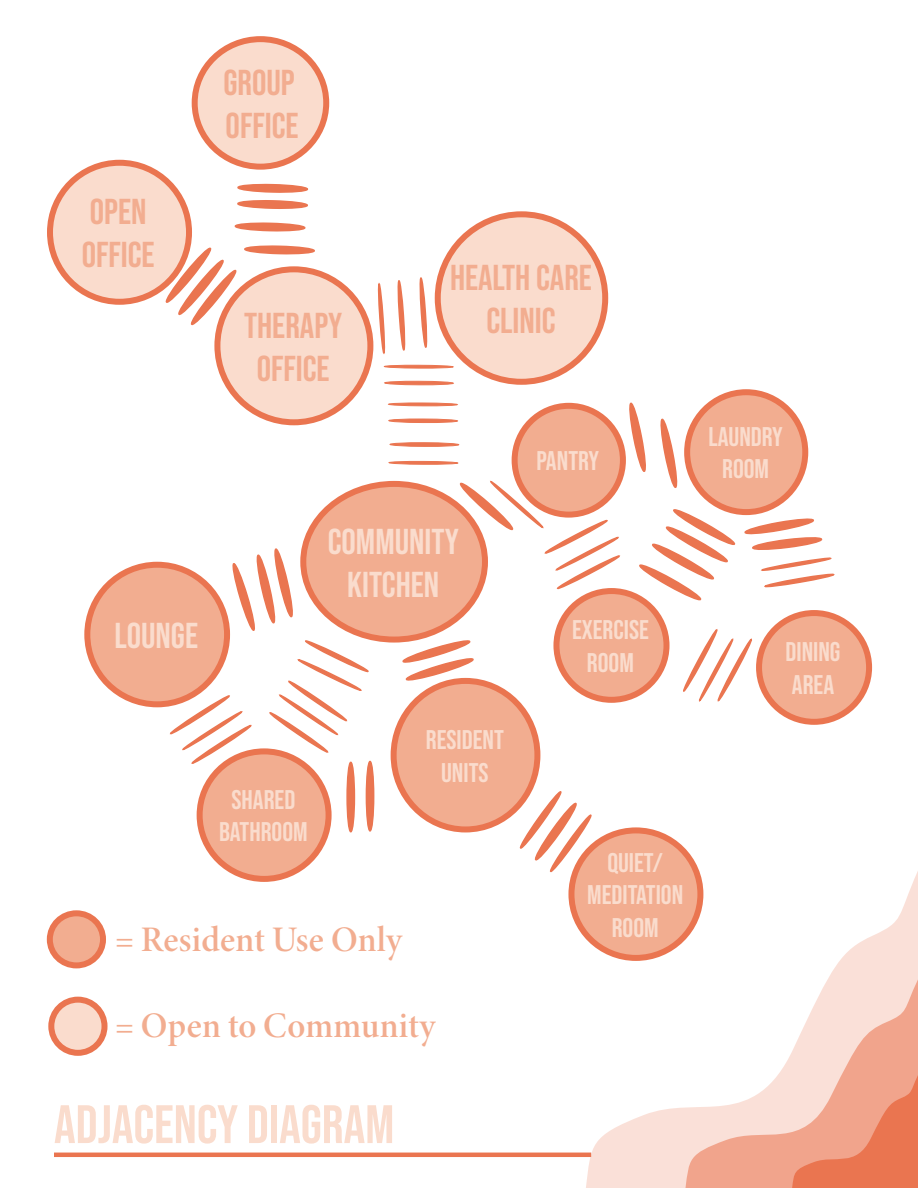
<style>
.page{position:relative;width:918px;height:1188px;background:#fff}
.page>*{position:absolute;margin:0;border:0;box-sizing:border-box;transform-origin:0 0}
.t1{font:54px "Bebas Neue";color:#fadccd}
.t2{font:36px/43.2px "Bebas Neue";color:#f2ad90;text-align:center}
.t3{font:36px "Minion Variable Concept";letter-spacing:.005em;color:#f2ad90}
.t4{font:36px/43.2px "Bebas Neue";color:#fadccd;text-align:center}
.t5{font:27px/32.4px "Bebas Neue";color:#fadccd;text-align:center}
</style>
<div class="page">
<hr style="left:54px;top:1153px;width:537px;height:4px;background:#ea7550">
<svg style="left:586px;top:870px;width:332px;height:318px"></svg>
<svg style="left:686px;top:979px;width:232px;height:209px"></svg>
<svg style="left:792px;top:1075px;width:126px;height:113px;background:#ef987c"></svg>
<div style="left:217px;top:269px;width:153px;height:153px;background:#fadccd;border-radius:50%"></div>
<div style="left:214px;top:266px;width:159px;height:159px;border:6px solid #ea7550;border-radius:50%"></div>
<div style="left:303px;top:484px;width:182px;height:156px;background:#f2ad90;border-radius:50%"></div>
<div style="left:300px;top:481px;width:188px;height:162px;border:6px solid #ea7550;border-radius:50%"></div>
<div style="left:195px;top:39px;width:131px;height:128px;background:#fadccd;border-radius:50%"></div>
<div style="left:192px;top:36px;width:137px;height:134px;border:6px solid #ea7550;border-radius:50%"></div>
<div style="left:50px;top:163px;width:139px;height:139px;background:#fadccd;border-radius:50%"></div>
<div style="left:47px;top:160px;width:145px;height:145px;border:6px solid #ea7550;border-radius:50%"></div>
<div style="left:87px;top:565px;width:140px;height:139px;background:#f2ad90;border-radius:50%"></div>
<div style="left:84px;top:562px;width:146px;height:145px;border:6px solid #ea7550;border-radius:50%"></div>
<div style="left:394px;top:681px;width:143px;height:148px;background:#f2ad90;border-radius:50%"></div>
<div style="left:391px;top:678px;width:149px;height:154px;border:6px solid #ea7550;border-radius:50%"></div>
<div style="left:556px;top:591px;width:111px;height:109px;background:#f2ad90;border-radius:50%"></div>
<div style="left:553px;top:588px;width:117px;height:115px;border:6px solid #ea7550;border-radius:50%"></div>
<div style="left:438px;top:214px;width:167px;height:168px;background:#fadccd;border-radius:50%"></div>
<div style="left:435px;top:211px;width:173px;height:174px;border:6px solid #ea7550;border-radius:50%"></div>
<div style="left:687px;top:392px;width:118px;height:120px;background:#f2ad90;border-radius:50%"></div>
<div style="left:684px;top:389px;width:124px;height:126px;border:6px solid #ea7550;border-radius:50%"></div>
<div style="left:200px;top:751px;width:129px;height:128px;background:#f2ad90;border-radius:50%"></div>
<div style="left:197px;top:748px;width:135px;height:134px;border:6px solid #ea7550;border-radius:50%"></div>
<svg style="left:244px;top:245px;width:71px;height:10px"></svg>
<svg style="left:403px;top:638px;width:71px;height:45px"></svg>
<svg style="left:232px;top:548px;width:61px;height:83px"></svg>
<svg style="left:519px;top:789px;width:73px;height:84px"></svg>
<svg style="left:660px;top:419px;width:18px;height:69px"></svg>
<svg style="left:637px;top:508px;width:100px;height:93px"></svg>
<svg style="left:268px;top:640px;width:101px;height:113px"></svg>
<svg style="left:397px;top:280px;width:9px;height:71px"></svg>
<svg style="left:377px;top:283px;width:9px;height:71px"></svg>
<svg style="left:457px;top:481px;width:163px;height:110px"></svg>
<div style="left:347px;top:762px;width:7px;height:70px;background:#ea7550;border-radius:50%"></div>
<div style="left:346px;top:762px;width:9px;height:70px;border:2px solid #ea7550;border-radius:50%"></div>
<div style="left:366px;top:761px;width:8px;height:70px;background:#ea7550;border-radius:50%"></div>
<div style="left:366px;top:761px;width:8px;height:71px;border:2px solid #ea7550;border-radius:50%"></div>
<div style="left:50px;top:913px;width:53px;height:52px;background:#f2ad90;border-radius:50%"></div>
<div style="left:47px;top:910px;width:59px;height:58px;border:6px solid #ea7550;border-radius:50%"></div>
<div style="left:51px;top:1000px;width:54px;height:53px;background:#fadccd;border-radius:50%"></div>
<div style="left:48px;top:997px;width:60px;height:59px;border:6px solid #ea7550;border-radius:50%"></div>
<svg style="left:165px;top:245px;width:72px;height:83px"></svg>
<svg style="left:419px;top:277px;width:9px;height:71px"></svg>
<svg style="left:629px;top:403px;width:17px;height:69px"></svg>
<svg style="left:170px;top:693px;width:81px;height:73px"></svg>
<svg style="left:683px;top:629px;width:69px;height:73px"></svg>
<svg style="left:744px;top:518px;width:91px;height:70px"></svg>
<svg style="left:237px;top:183px;width:72px;height:26px"></svg>
<svg style="left:234px;top:222px;width:72px;height:10px"></svg>
<hr style="left:390px;top:443px;width:69px;height:3px;background:#ea7550;border-radius:50%">
<div style="left:390px;top:442px;width:69px;height:5px;border:1px solid #ea7550;border-radius:50%"></div>
<hr style="left:389px;top:461px;width:69px;height:3px;background:#ea7550;border-radius:50%">
<div style="left:389px;top:461px;width:69px;height:4px;border:1px solid #ea7550;border-radius:50%"></div>
<div style="left:388px;top:419px;width:70px;height:4px;border:1px solid #ea7550;border-radius:50%"></div>
<div style="left:388px;top:403px;width:70px;height:3px;border:1px solid #ea7550;border-radius:50%"></div>
<div style="left:384px;top:381px;width:70px;height:4px;border:1px solid #ea7550;border-radius:50%"></div>
<hr style="left:384px;top:365px;width:69px;height:3px;background:#ea7550;border-radius:50%">
<div style="left:384px;top:365px;width:70px;height:4px;border:1px solid #ea7550;border-radius:50%"></div>
<div style="left:515px;top:406px;width:108px;height:109px;background:#f2ad90;border-radius:50%"></div>
<div style="left:512px;top:403px;width:114px;height:115px;border:6px solid #ea7550;border-radius:50%"></div>
<div style="left:571px;top:830px;width:129px;height:128px;background:#f2ad90;border-radius:50%"></div>
<div style="left:568px;top:827px;width:135px;height:134px;border:6px solid #ea7550;border-radius:50%"></div>
<div style="left:759px;top:613px;width:110px;height:109px;background:#f2ad90;border-radius:50%"></div>
<div style="left:756px;top:610px;width:116px;height:115px;border:6px solid #ea7550;border-radius:50%"></div>
<h2 class="t2" style="left:82px;top:190px;width:74px;text-align:left">OPEN<br>OFFICE</h2>
<h2 class="t2" style="left:224px;top:60px;width:77px;text-align:left">GROUP<br>OFFICE</h2>
<h2 class="t2" style="left:244px;top:303px;width:100px">THERAPY<br>OFFICE</h2>
<h2 class="t2" style="left:450px;top:256px;width:143px">HEALTH CARE<br>CLINIC</h2>
<h2 class="t4" style="left:115px;top:614px;width:85px">LOUNGE</h2>
<h2 class="t4" style="left:328px;top:519px;width:133px">COMMUNITY<br>KITCHEN</h2>
<p class="t5" style="left:219px;top:783px;width:90px">SHARED<br>BATHROOM</p>
<p class="t5" style="left:426px;top:723px;width:80px">RESIDENT<br>UNITS</p>
<p class="t5" style="left:537px;top:445px;width:64px">PANTRY</p>
<p class="t5" style="left:572px;top:614px;width:78px">EXERCISE<br>ROOM</p>
<h2 class="t3" style="left:116px;top:914px;width:288px">= Resident Use Only</h2>
<h2 class="t3" style="left:116px;top:1001px;width:321px">= Open to Community</h2>
<h1 class="t1" style="left:54px;top:1094px;width:342px">ADJACENCY DIAGRAM</h1>
<p class="t5" style="left:587px;top:846px;width:97px">QUIET/<br>MEDITATION<br>ROOM</p>
<p class="t5" style="left:708px;top:420px;width:76px">LAUNDRY<br>ROOM</p>
<p class="t5" style="left:786px;top:636px;width:56px;text-align:left">DINING<br>AREA</p>
</div>
